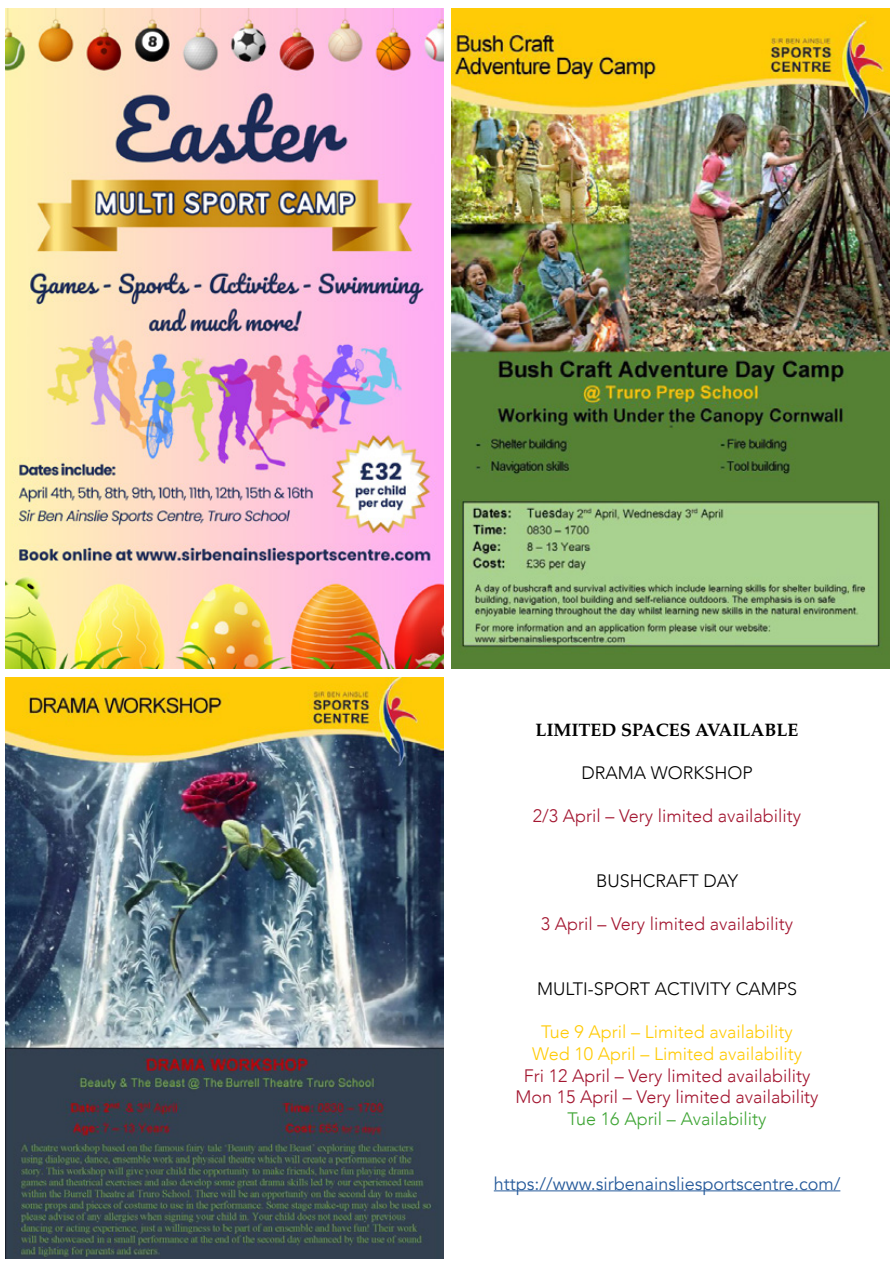
<style>
.page{position:relative;width:893px;height:1263px;background:#fff}
.page>*{position:absolute;margin:0;border:0;box-sizing:border-box;transform-origin:0 0}
.t1{font:300 18px/21.6px "Avenir";color:#a31630;text-align:center}
.t2{font:300 18px/21.6px "Avenir";color:#ffcb06;text-align:center}
.t3{font:300 18px "Avenir";color:#000}
.t4{font:18px "Avenir";color:#275b9b}
.t5{font:300 18px "Avenir";color:#3fa535}
.t6{font:700 18px "Palatino";color:#000}
</style>
<div class="page">
<img style="left:5px;top:9px;width:438px;height:660px">
<img style="left:452px;top:9px;width:438px;height:660px">
<img style="left:5px;top:677px;width:438px;height:582px">
<hr style="left:494px;top:1190px;width:346px;height:1px;background:#275b9b">
<p class="t6" style="left:536px;top:714px;width:265px">LIMITED SPACES AVAILABLE</p>
<p class="t3" style="left:581px;top:762px;width:173px">DRAMA WORKSHOP</p>
<p class="t1" style="left:533px;top:805px;width:270px">2/3 April – Very limited availability</p>
<p class="t3" style="left:596px;top:870px;width:144px">BUSHCRAFT DAY</p>
<p class="t1" style="left:541px;top:913px;width:254px">3 April – Very limited availability</p>
<p class="t3" style="left:537px;top:978px;width:261px">MULTI-SPORT ACTIVITY CAMPS</p>
<p class="t2" style="left:532px;top:1021px;width:272px">Tue 9 April – Limited availability<br>Wed 10 April – Limited availability</p>
<p class="t1" style="left:515px;top:1064px;width:305px">Fri 12 April – Very limited availability<br>Mon 15 April – Very limited availability</p>
<p class="t5" style="left:568px;top:1108px;width:201px">Tue 16 April – Availability</p>
<p class="t4" style="left:494px;top:1172px;width:348px">https://www.sirbenainsliesportscentre.com/</p>
</div>
